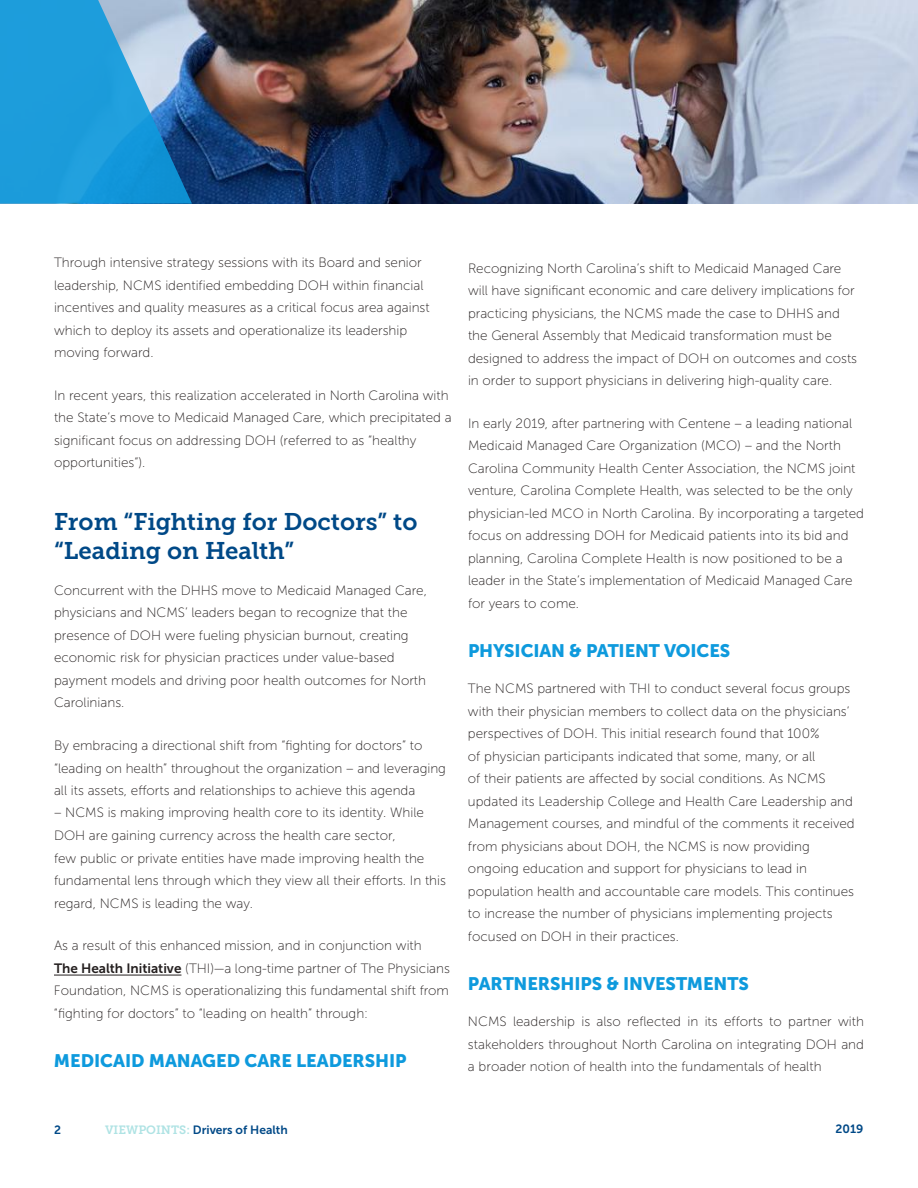
<style>
.page{position:relative;width:918px;height:1188px;background:#fff}
.page>*{position:absolute;margin:0;border:0;box-sizing:border-box;transform-origin:0 0}
.t1{font:24px/28.8px "Museo Slab 700";color:#004987}
.t2{font:18px "Museo Sans 900";letter-spacing:-.005em;color:#0e9add}
.t3{font:13.5px/22.5px "Museo Sans 100";color:#241f1f}
.t4{font:12px "Museo Sans 700";color:#004987}
.s1{font-family:"Museo Sans 700"}
.s2{font-family:"Museo Slab 700";color:#afe3e4}
</style>
<div class="page">
<img style="left:192px;top:0;width:726px;height:204px">
<svg style="left:0;top:0;width:192px;height:204px;background:#369ed6"></svg>
<hr style="left:54px;top:975px;width:127px;height:1px;background:#241f1f">
<p class="t3" style="left:54px;top:251px;width:377px">Through intensive strategy sessions with its Board and senior leadership, NCMS identified embedding DOH within financial incentives and quality measures as a critical focus area against which to deploy its assets and operationalize its leadership moving forward.</p>
<p class="t3" style="left:54px;top:384px;width:399px">In recent years, this realization accelerated in North Carolina with the State’s move to Medicaid Managed Care, which precipitated a significant focus on addressing DOH (referred to as “healthy opportunities”).</p>
<h1 class="t1" style="left:54px;top:507px;width:365px">From “Fighting for Doctors” to “Leading on Health”</h1>
<p class="t3" style="left:54px;top:579px;width:374px">Concurrent with the DHHS move to Medicaid Managed Care, physicians and NCMS’ leaders began to recognize that the presence of DOH were fueling physician burnout, creating economic risk for physician practices under value-based payment models and driving poor health outcomes for North Carolinians.</p>
<p class="t3" style="left:54px;top:734px;width:394px">By embracing a directional shift from “fighting for doctors” to “leading on health” throughout the organization – and leveraging all its assets, efforts and relationships to achieve this agenda</p>
<p class="t3" style="left:54px;top:801px;width:394px">– NCMS is making improving health core to its identity. While DOH are gaining currency across the health care sector,<br>few public or private entities have made improving health the fundamental lens through which they view all their efforts. In this regard, NCMS is leading the way.</p>
<p class="t3" style="left:54px;top:935px;width:398px">As a result of this enhanced mission, and in conjunction with<br><span class="s1">The Health Initiative</span> (THI)—a long-time partner of The Physicians Foundation, NCMS is operationalizing this fundamental shift from “fighting for doctors” to “leading on health” through:</p>
<h2 class="t2" style="left:54px;top:1051px;width:354px">MEDICAID MANAGED CARE LEADERSHIP</h2>
<p class="t3" style="left:468px;top:257px;width:391px">Recognizing North Carolina’s shift to Medicaid Managed Care will have significant economic and care delivery implications for practicing physicians, the NCMS made the case to DHHS and the General Assembly that Medicaid transformation must be designed to address the impact of DOH on outcomes and costs in order to support physicians in delivering high-quality care.</p>
<p class="t3" style="left:468px;top:412px;width:398px">In early 2019, after partnering with Centene – a leading national Medicaid Managed Care Organization (MCO) – and the North Carolina Community Health Center Association, the NCMS joint venture, Carolina Complete Health, was selected to be the only physician-led MCO in North Carolina. By incorporating a targeted focus on addressing DOH for Medicaid patients into its bid and planning, Carolina Complete Health is now positioned to be a leader in the State’s implementation of Medicaid Managed Care for years to come.</p>
<h2 class="t2" style="left:468px;top:641px;width:264px">PHYSICIAN &amp; PATIENT VOICES</h2>
<p class="t3" style="left:468px;top:678px;width:388px">The NCMS partnered with THI to conduct several focus groups with their physician members to collect data on the physicians’ perspectives of DOH. This initial research found that 100%<br>of physician participants indicated that some, many, or all<br>of their patients are affected by social conditions. As NCMS updated its Leadership College and Health Care Leadership and Management courses, and mindful of the comments it received from physicians about DOH, the NCMS is now providing ongoing education and support for physicians to lead in population health and accountable care models. This continues to increase the number of physicians implementing projects focused on DOH in their practices.</p>
<h2 class="t2" style="left:468px;top:974px;width:283px">PARTNERSHIPS &amp; INVESTMENTS</h2>
<p class="t3" style="left:468px;top:1011px;width:398px;text-align:justify">NCMS leadership is also reflected in its efforts to partner with stakeholders throughout North Carolina on integrating DOH and a broader notion of health into the fundamentals of health</p>
<p class="t4" style="left:54px;top:1123px;width:8px">2</p>
<p class="t4" style="left:105px;top:1123px;width:184px"><span class="s2">VIEWPOINTS:</span> Drivers of Health</p>
<p class="t4" style="left:836px;top:1122px;width:29px">2019</p>
</div>
